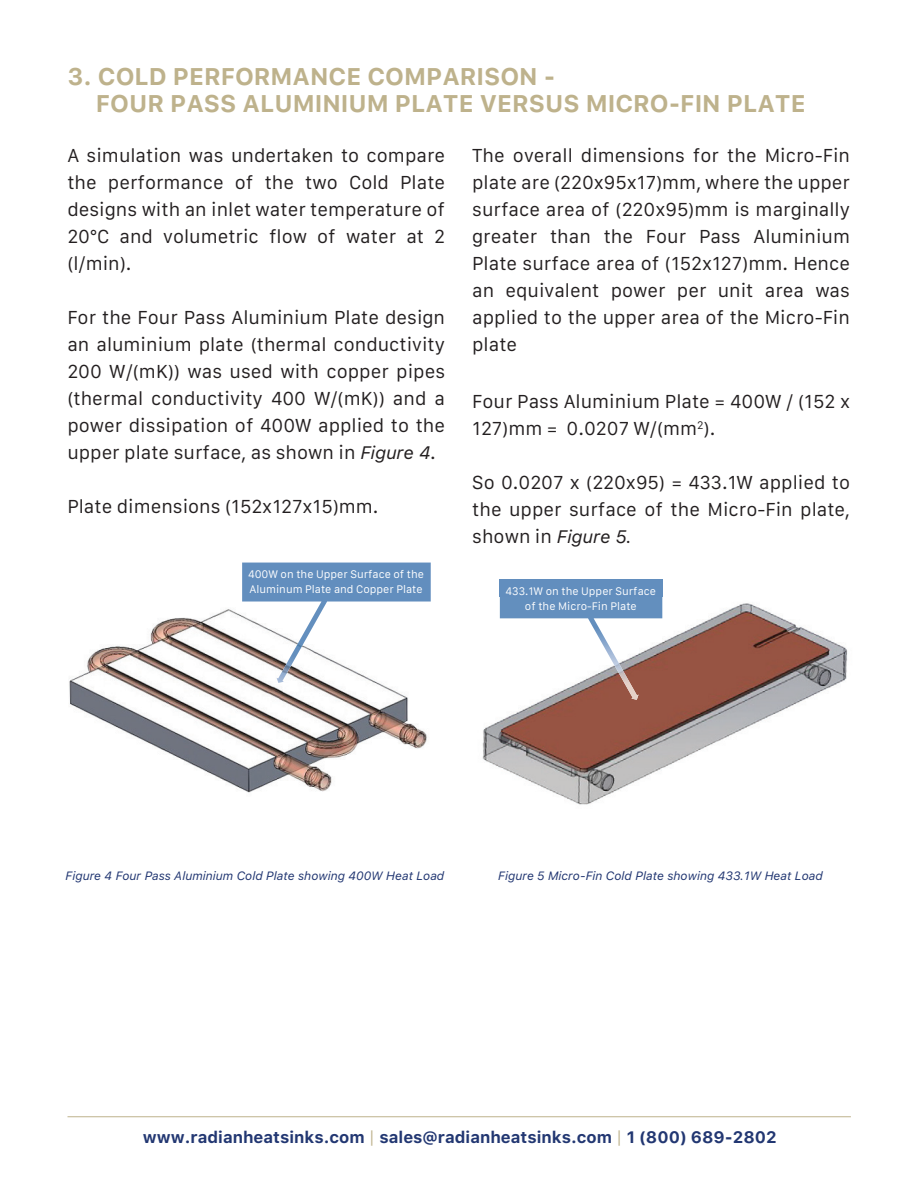
<style>
.page{position:relative;width:918px;height:1188px;background:#fff}
.page>*{position:absolute;margin:0;border:0;box-sizing:border-box;transform-origin:0 0}
.t1{font:700 24px/27px "Galvji";color:#beb28c}
.t2{font:18px/27px "Galvji";color:#231f20;text-align:justify}
.t3{font:700 16.5px "Galvji";color:#223772}
.t4{font:italic 12px "Galvji";color:#223772}
.t5{font:10.5px/15px "Galvji";color:#fff}
.s1{font-style:italic}
.s2{font-weight:400;color:#beb28c}
</style>
<div class="page">
<img style="left:69px;top:603px;width:358px;height:190px">
<img style="left:482px;top:596px;width:366px;height:209px">
<hr style="left:68px;top:1116px;width:783px;height:1px;background:#beb28c">
<div style="left:242px;top:563px;width:189px;height:40px;background:#628ebe"></div>
<img style="left:277px;top:603px;width:49px;height:80px">
<div style="left:500px;top:579px;width:162px;height:17px;background:#628ebe"></div>
<img style="left:500px;top:596px;width:162px;height:104px">
<h1 class="t1" style="left:96px;top:64px;width:711px;text-indent:-28px">3. COLD PERFORMANCE COMPARISON -<br>FOUR PASS ALUMINIUM PLATE VERSUS MICRO-FIN PLATE</h1>
<p class="t2" style="left:67px;top:143px;width:379px">A simulation was undertaken to compare the performance of the two Cold Plate designs with an inlet water temperature of 20°C and volumetric flow of water at 2 (l/min).</p>
<p class="t2" style="left:67px;top:305px;width:379px">For the Four Pass Aluminium Plate design an aluminium plate (thermal conductivity 200 W/(mK)) was used with copper pipes (thermal conductivity 400 W/(mK)) and a power dissipation of 400W applied to the upper plate surface, as shown in <span class="s1">Figure 4</span>.</p>
<p class="t2" style="left:67px;top:494px;width:313px">Plate dimensions (152x127x15)mm.</p>
<p class="t5" style="left:248px;top:567px;width:178px">400W on the Upper Surface of the<br>Aluminum Plate and Copper Plate</p>
<p class="t2" style="left:472px;top:143px;width:379px">The overall dimensions for the Micro-Fin plate are (220x95x17)mm, where the upper surface area of (220x95)mm is marginally greater than the Four Pass Aluminium Plate surface area of (152x127)mm. Hence an equivalent power per unit area was applied to the upper area of the Micro-Fin plate</p>
<p class="t2" style="left:472px;top:389px;width:379px">Four Pass Aluminium Plate = 400W / (152 x<br>127)mm = 0.0207 W/(mm<sup>2</sup>).</p>
<p class="t2" style="left:472px;top:470px;width:379px">So 0.0207 x (220x95) = 433.1W applied to the upper surface of the Micro-Fin plate, shown in <span class="s1">Figure 5.</span></p>
<p class="t5" style="left:506px;top:584px;width:152px;text-align:center">433.1W on the Upper Surface of the Micro-Fin Plate</p>
<p class="t4" style="left:65px;top:869px;width:380px">Figure 4 Four Pass Aluminium Cold Plate showing 400W Heat Load</p>
<p class="t4" style="left:498px;top:869px;width:326px">Figure 5 Micro-Fin Cold Plate showing 433.1W Heat Load</p>
<p class="t3" style="left:143px;top:1128px;width:635px">www.radianheatsinks.com <span class="s2">|</span> sales@radianheatsinks.com <span class="s2">|</span> 1 (800) 689-2802</p>
</div>
